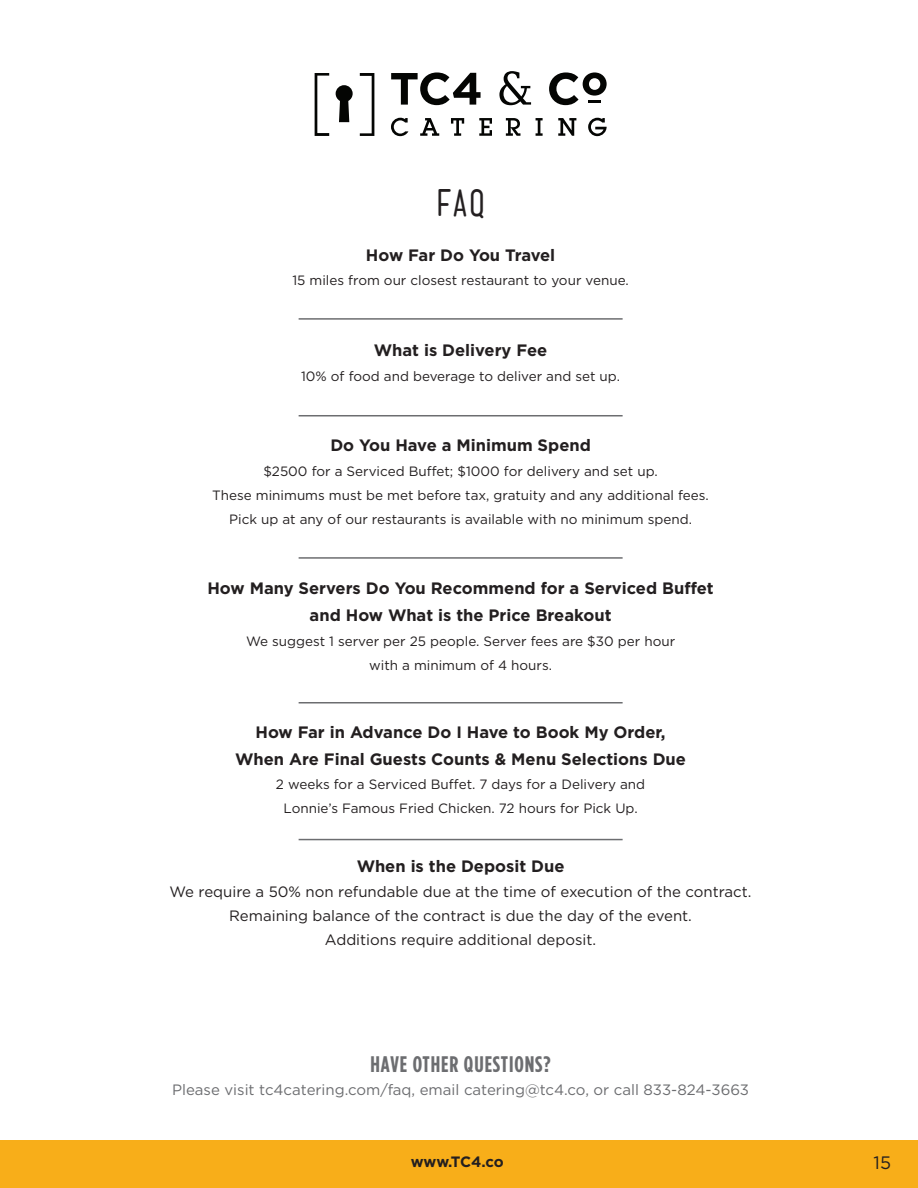
<style>
.page{position:relative;width:918px;height:1188px;background:#fff}
.page>*{position:absolute;margin:0;border:0;box-sizing:border-box;transform-origin:0 0}
.t1{font:36px "Mensch";color:#231f20}
.t2{font:700 22.5px "Gotham Condensed";letter-spacing:.04em;color:#6c6d70}
.t3{font:18px "Gotham";color:#231f20}
.t4{font:700 16.5px/27px "Gotham";color:#231f20;text-align:center}
.t5{font:700 16.5px "Gotham";letter-spacing:-.02em;color:#231f20}
.t6{font:15px/24px "Gotham";color:#231f20;text-align:center}
.t7{font:15px "Gotham";color:#6c6d70}
.t8{font:700 15px "Gotham";letter-spacing:-.01em;color:#231f20}
.t9{font:13.5px/24px "Gotham";color:#231f20;text-align:center}
</style>
<div class="page">
<div style="left:0;top:1140px;width:918px;height:48px;background:#f8ae19"></div>
<svg style="left:391px;top:72px;width:90px;height:33px"></svg>
<svg style="left:499px;top:71px;width:32px;height:34px"></svg>
<svg style="left:549px;top:72px;width:58px;height:33px"></svg>
<svg style="left:336px;top:85px;width:17px;height:37px"></svg>
<svg style="left:360px;top:73px;width:14px;height:63px"></svg>
<svg style="left:315px;top:73px;width:14px;height:63px"></svg>
<svg style="left:391px;top:118px;width:17px;height:18px"></svg>
<svg style="left:420px;top:118px;width:19px;height:18px"></svg>
<svg style="left:451px;top:118px;width:13px;height:18px"></svg>
<svg style="left:479px;top:118px;width:13px;height:18px"></svg>
<svg style="left:506px;top:118px;width:14px;height:18px"></svg>
<svg style="left:536px;top:118px;width:7px;height:18px"></svg>
<svg style="left:558px;top:118px;width:18px;height:18px"></svg>
<svg style="left:588px;top:118px;width:19px;height:18px"></svg>
<hr style="left:299px;top:318px;width:324px;height:2px;background:#6c6d70">
<hr style="left:299px;top:415px;width:324px;height:1px;background:#6c6d70">
<hr style="left:299px;top:702px;width:324px;height:2px;background:#6c6d70">
<hr style="left:299px;top:557px;width:324px;height:2px;background:#6c6d70">
<hr style="left:299px;top:839px;width:324px;height:1px;background:#6c6d70">
<p class="t1" style="left:436px;top:187px;width:52px">FAQ</p>
<p class="t5" style="left:366px;top:244px;width:191px">How Far Do You Travel</p>
<p class="t9" style="left:292px;top:268px;width:338px">15 miles from our closest restaurant to your venue.</p>
<p class="t4" style="left:374px;top:336px;width:175px">What is Delivery Fee</p>
<p class="t9" style="left:301px;top:364px;width:320px">10% of food and beverage to deliver and set up.</p>
<p class="t4" style="left:330px;top:432px;width:262px">Do You Have a Minimum Spend</p>
<p class="t9" style="left:212px;top:459px;width:498px">$2500 for a Serviced Buffet; $1000 for delivery and set up.<br>These minimums must be met before tax, gratuity and any additional fees.<br>Pick up at any of our restaurants is available with no minimum spend.</p>
<p class="t4" style="left:207px;top:575px;width:508px">How Many Servers Do You Recommend for a Serviced Buffet and How What is the Price Breakout</p>
<p class="t9" style="left:246px;top:629px;width:431px">We suggest 1 server per 25 people. Server fees are $30 per hour with a minimum of 4 hours.</p>
<p class="t4" style="left:235px;top:718px;width:452px">How Far in Advance Do I Have to Book My Order,<br>When Are Final Guests Counts &amp; Menu Selections Due</p>
<p class="t9" style="left:276px;top:772px;width:371px">2 weeks for a Serviced Buffet. 7 days for a Delivery and<br>Lonnie’s Famous Fried Chicken. 72 hours for Pick Up.</p>
<p class="t4" style="left:357px;top:852px;width:209px">When is the Deposit Due</p>
<p class="t6" style="left:170px;top:879px;width:584px">We require a 50% non refundable due at the time of execution of the contract.<br>Remaining balance of the contract is due the day of the event.<br>Additions require additional deposit.</p>
<p class="t2" style="left:371px;top:1051px;width:182px">HAVE OTHER QUESTIONS?</p>
<p class="t7" style="left:172px;top:1080px;width:579px">Please visit tc4catering.com/faq, email catering@tc4.co, or call 833-824-3663</p>
<p class="t8" style="left:411px;top:1151px;width:95px">www.TC4.co</p>
<h3 class="t3" style="left:874px;top:1151px;width:19px">15</h3>
</div>
